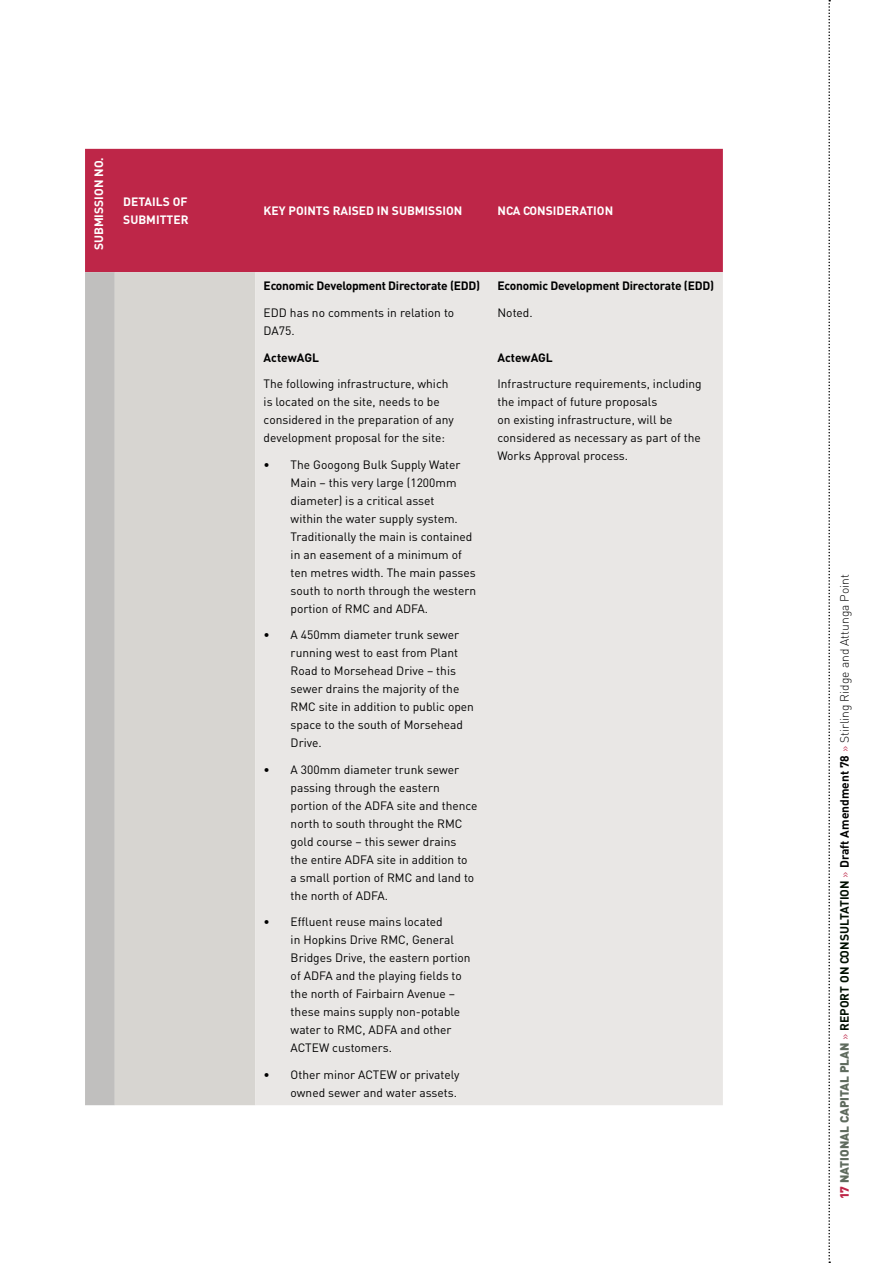
<style>
.page{position:relative;width:893px;height:1263px;background:#fff}
.page>*{position:absolute;margin:0;border:0;box-sizing:border-box;transform-origin:0 0}
.TABLE_BODY{font:12px/18px "DIN";color:#000}
.t1{font:300 12px "DIN";color:#000}
.TABLE_BODY-2{font:700 12px/18px "DIN";color:#fff}
.TABLE_BODY-3{font:700 12px "DIN";letter-spacing:-.02em;color:#000}
.TABLE_BODY-4{font:700 12px "DIN";color:#000}
.s1{font-weight:900;color:#be2648}
.s2{font-weight:900;color:#5f6b5e}
.s3{color:#be2648}
.s4{font-weight:700;color:#000f00}
.s5{font-weight:700}
</style>
<div class="page">
<svg style="left:828px;top:0;width:2px;height:1263px"></svg>
<div style="left:85px;top:149px;width:638px;height:123px;background:#be2648"></div>
<div style="left:85px;top:272px;width:30px;height:833px;background:#c0bfbe"></div>
<div style="left:115px;top:272px;width:140px;height:833px;background:#d7d5d1"></div>
<div style="left:255px;top:272px;width:468px;height:833px;background:#e9e7e5"></div>
<p class="TABLE_BODY-2" style="left:90px;top:250px;width:94px;rotate:-90deg">SUBMISSION NO.</p>
<p class="TABLE_BODY-2" style="left:123px;top:193px;width:67px">DETAILS OF<br>SUBMITTER</p>
<p class="TABLE_BODY-2" style="left:264px;top:202px;width:200px">KEY POINTS RAISED IN SUBMISSION</p>
<p class="TABLE_BODY-2" style="left:497px;top:202px;width:117px">NCA CONSIDERATION</p>
<p class="TABLE_BODY-3" style="left:264px;top:278px;width:218px">Economic Development Directorate (EDD)</p>
<p class="TABLE_BODY" style="left:264px;top:303px;width:192px">EDD has no comments in relation to<br>DA75.</p>
<p class="TABLE_BODY-4" style="left:264px;top:349px;width:57px">ActewAGL</p>
<p class="TABLE_BODY" style="left:264px;top:374px;width:192px">The following infrastructure, which is located on the site, needs to be considered in the preparation of any development proposal for the site:</p>
<p class="TABLE_BODY" style="left:291px;top:455px;width:187px;text-indent:-27px">• The Googong Bulk Supply Water<br>Main – this very large (1200mm diameter) is a critical asset<br>within the water supply system.<br>Traditionally the main is contained in an easement of a minimum of ten metres width. The main passes south to north through the western portion of RMC and ADFA.</p>
<p class="TABLE_BODY" style="left:291px;top:625px;width:185px;text-indent:-27px">• A 450mm diameter trunk sewer running west to east from Plant<br>Road to Morsehead Drive – this sewer drains the majority of the<br>RMC site in addition to public open space to the south of Morsehead<br>Drive.</p>
<p class="TABLE_BODY" style="left:291px;top:760px;width:188px;text-indent:-27px">• A 300mm diameter trunk sewer passing through the eastern portion of the ADFA site and thence north to south throught the RMC gold course – this sewer drains<br>the entire ADFA site in addition to<br>a small portion of RMC and land to the north of ADFA.</p>
<p class="TABLE_BODY" style="left:291px;top:912px;width:182px;text-indent:-27px">• Effluent reuse mains located<br>in Hopkins Drive RMC, General<br>Bridges Drive, the eastern portion of ADFA and the playing fields to the north of Fairbairn Avenue – these mains supply non-potable water to RMC, ADFA and other<br>ACTEW customers.</p>
<p class="TABLE_BODY" style="left:264px;top:1065px;width:197px;text-align:right">• Other minor ACTEW or privately owned sewer and water assets.</p>
<p class="TABLE_BODY-3" style="left:497px;top:278px;width:218px">Economic Development Directorate (EDD)</p>
<p class="TABLE_BODY" style="left:497px;top:303px;width:37px">Noted.</p>
<p class="TABLE_BODY-4" style="left:497px;top:349px;width:57px">ActewAGL</p>
<p class="TABLE_BODY" style="left:497px;top:374px;width:206px">Infrastructure requirements, including the impact of future proposals<br>on existing infrastructure, will be considered as necessary as part of the Works Approval process.</p>
<p class="t1" style="left:836px;top:1199px;width:626px;rotate:-90deg"><span class="s1">17</span> <span class="s2">NATIONAL CAPITAL PLAN</span> <span class="s3">»</span> <span class="s4">REPORT ON CONSULTATION</span> <span class="s3">»</span> <span class="s5">Draft Amendment 78</span> <span class="s3">»</span> Stirling Ridge and Attunga Point</p>
</div>
